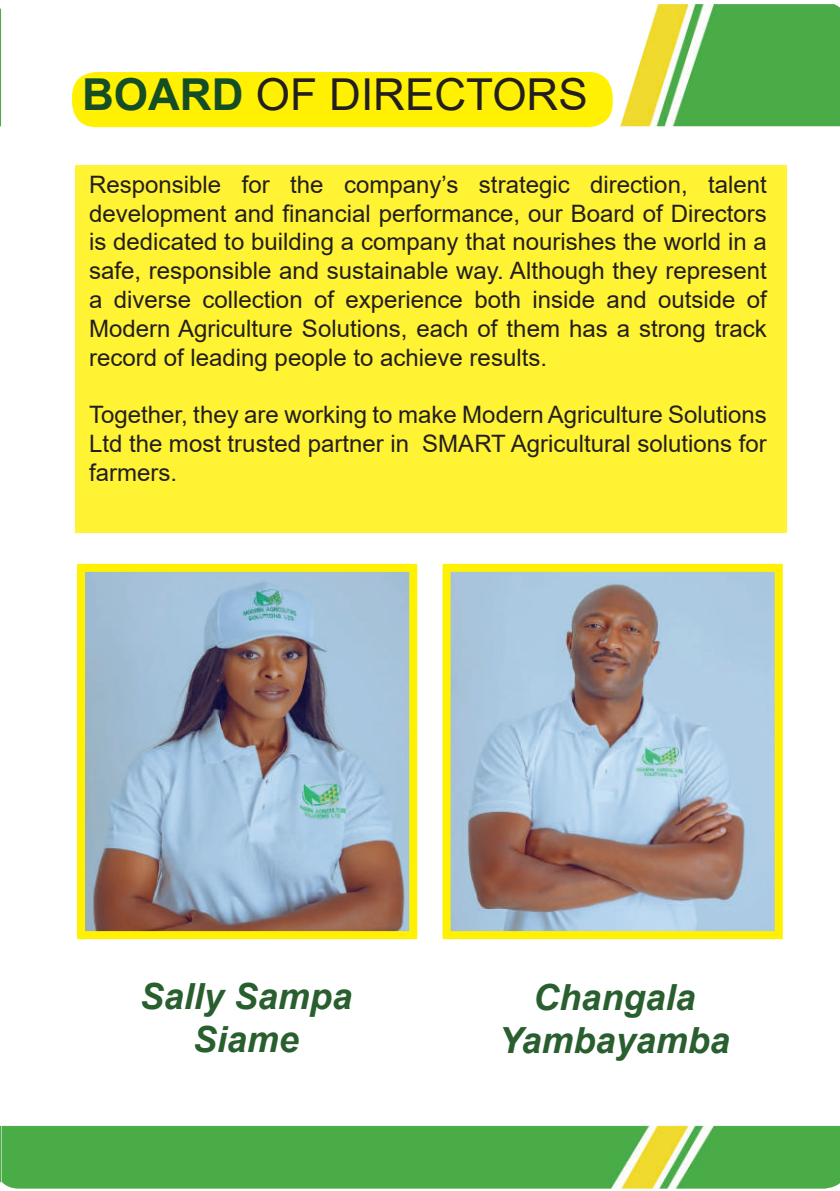
<style>
.page{position:relative;width:840px;height:1191px;background:#fff}
.page>*{position:absolute;margin:0;border:0;box-sizing:border-box;transform-origin:0 0}
.t1{font:44px "Arial";color:#231f20}
.t2{font:italic 700 36px/43.2px "Arial";color:#295f2f;text-align:center}
.t3{font:24px/28.8px "Arial";color:#231f20;text-align:justify}
.s1{font-weight:700;color:#154d25}
</style>
<div class="page">
<img style="left:2px;top:4px;width:837px;height:1184px">
<div style="left:72px;top:72px;width:540px;height:55px;background:#fff101;border-radius:24px"></div>
<img style="left:0;top:8px;width:1px;height:1174px">
<div style="left:75px;top:165px;width:710px;height:367px;background:#fff333"></div>
<img style="left:86px;top:573px;width:322px;height:357px">
<div style="left:77px;top:564px;width:340px;height:375px;border:8px solid #fff101"></div>
<img style="left:451px;top:573px;width:322px;height:357px">
<div style="left:442px;top:564px;width:340px;height:375px;border:8px solid #fff101"></div>
<div style="left:74px;top:960px;width:343px;height:126px;background:#fff"></div>
<div style="left:442px;top:960px;width:343px;height:126px;background:#fff"></div>
<h1 class="t1" style="left:82px;top:64px;width:507px"><span class="s1">BOARD</span> OF DIRECTORS</h1>
<p class="t3" style="left:89px;top:170px;width:679px">Responsible for the company’s strategic direction, talent development and financial performance, our Board of Directors is dedicated to building a company that nourishes the world in a safe, responsible and sustainable way. Although they represent a diverse collection of experience both inside and outside of Modern Agriculture Solutions, each of them has a strong track record of leading people to achieve results.</p>
<p class="t3" style="left:89px;top:400px;width:679px">Together, they are working to make Modern Agriculture Solutions Ltd the most trusted partner in SMART Agricultural solutions for farmers.</p>
<h2 class="t2" style="left:140px;top:976px;width:214px">Sally Sampa<br>Siame</h2>
<h2 class="t2" style="left:498px;top:976px;width:232px">Changala<br>Yambayamba</h2>
</div>
